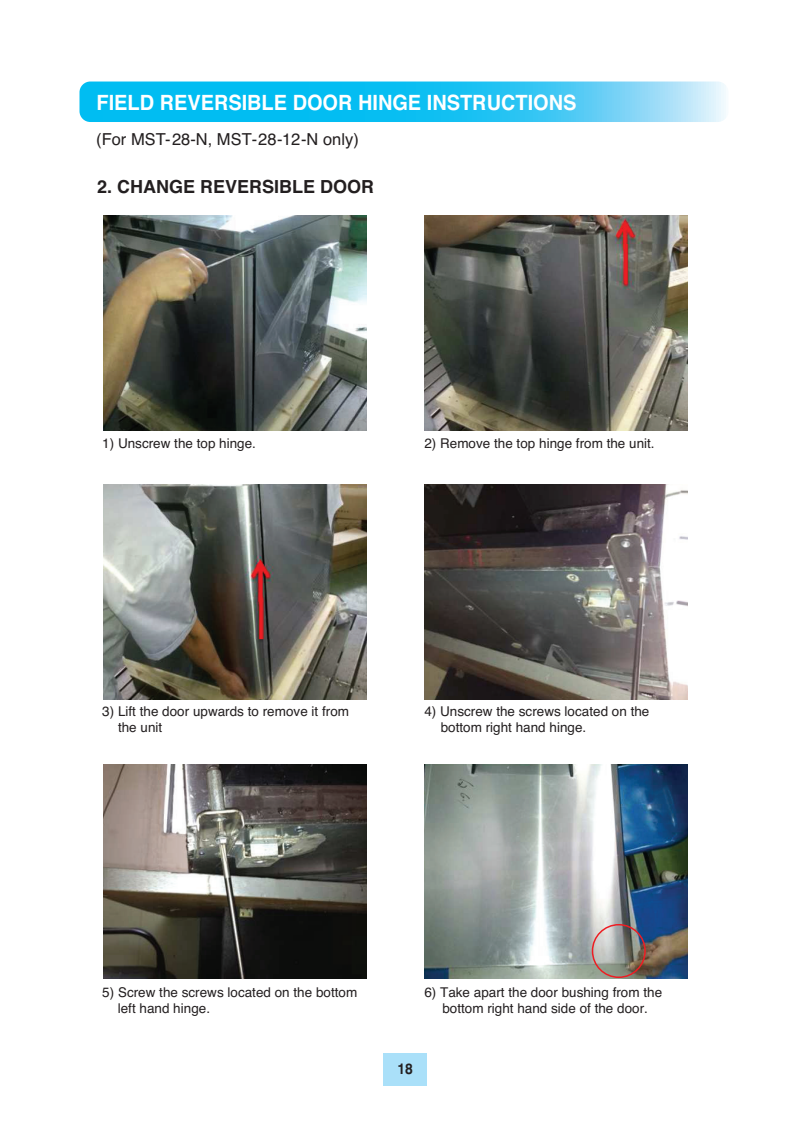
<style>
.page{position:relative;width:810px;height:1134px;background:#fff}
.page>*{position:absolute;margin:0;border:0;box-sizing:border-box;transform-origin:0 0}
.t1{font:700 21px "Helvetica";color:#fff;scale:.95 1}
.t2{font:700 18px "Helvetica";color:#231f20}
.t3{font:16.5px "Helvetica";color:#231f20}
.t4{font:700 15px "Swiss 721 BT";color:#231f20;scale:.9 1}
.t5{font:13.5px/15.8px "Helvetica";color:#231f20}
</style>
<div class="page">
<div style="left:383px;top:1053px;width:44px;height:33px;background:#aae0f9"></div>
<svg style="left:80px;top:82px;width:646px;height:40px;background:#2ec6f3"></svg>
<img style="left:103px;top:216px;width:263px;height:215px">
<img style="left:424px;top:216px;width:263px;height:215px">
<img style="left:103px;top:485px;width:263px;height:214px">
<img style="left:103px;top:764px;width:263px;height:215px">
<img style="left:424px;top:484px;width:263px;height:215px">
<img style="left:424px;top:764px;width:263px;height:215px">
<div style="left:592px;top:924px;width:54px;height:54px;border:2px solid #ee1d23;border-radius:50%"></div>
<p class="t1" style="left:96px;top:85px;width:507px">FIELD REVERSIBLE DOOR HINGE INSTRUCTIONS</p>
<p class="t3" style="left:96px;top:126px;width:264px">(For MST-28-N, MST-28-12-N only)</p>
<p class="t2" style="left:97px;top:172px;width:279px">2. CHANGE REVERSIBLE DOOR</p>
<p class="t5" style="left:102px;top:436px;width:155px">1) Unscrew the top hinge.</p>
<p class="t5" style="left:424px;top:436px;width:232px">2) Remove the top hinge from the unit.</p>
<p class="t5" style="left:118px;top:704px;width:233px;text-indent:-16px">3) Lift the door upwards to remove it from the unit</p>
<p class="t5" style="left:441px;top:704px;width:210px;text-indent:-16px">4) Unscrew the screws located on the bottom right hand hinge.</p>
<p class="t5" style="left:118px;top:985px;width:241px;text-indent:-16px">5) Screw the screws located on the bottom left hand hinge.</p>
<p class="t5" style="left:424px;top:985px;width:239px;text-align:center">6) Take apart the door bushing from the bottom right hand side of the door.</p>
<p class="t4" style="left:397px;top:1060px;width:19px">18</p>
</div>
